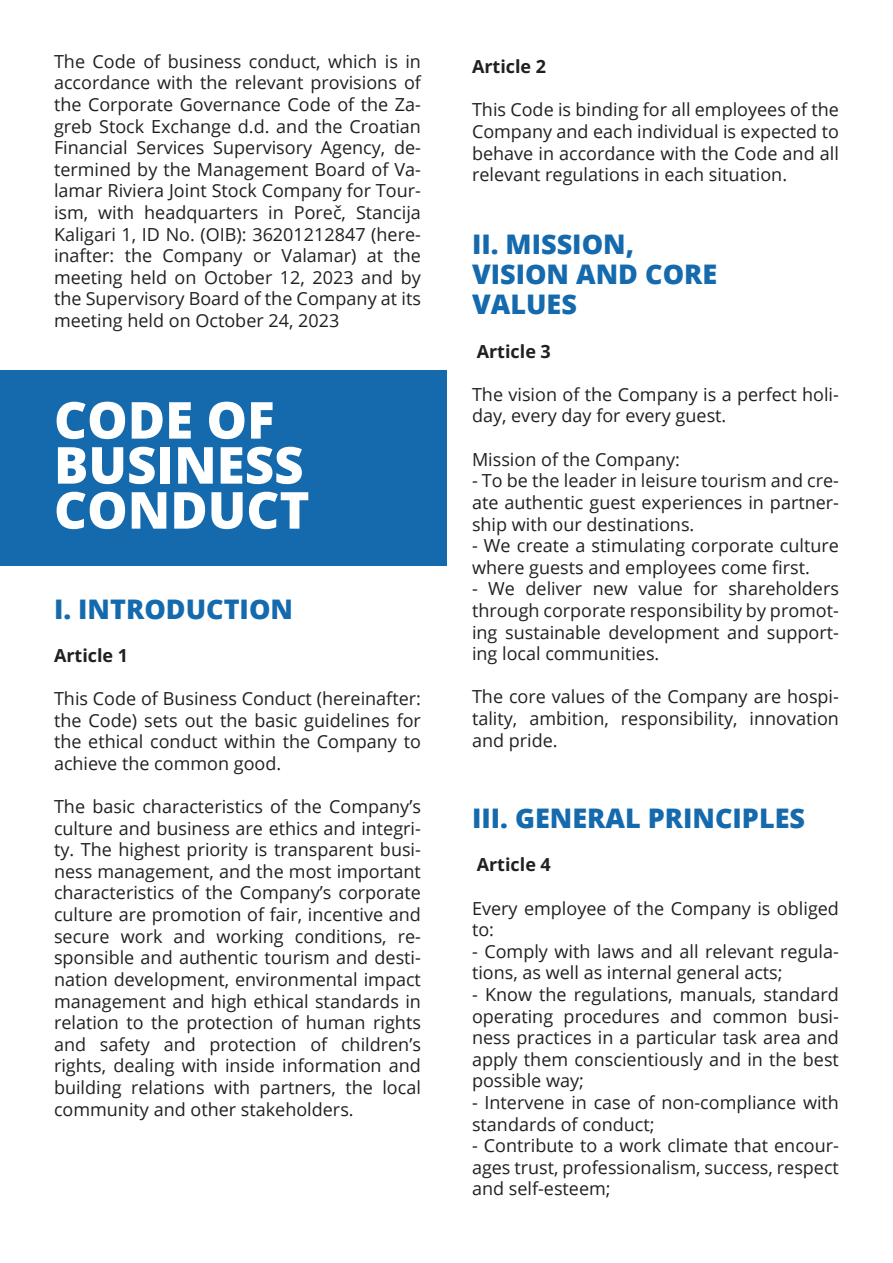
<style>
.page{position:relative;width:893px;height:1263px;background:#fff}
.page>*{position:absolute;margin:0;border:0;box-sizing:border-box;transform-origin:0 0}
.t1{font:800 51px "Open Sans";color:#fff}
.t2{font:800 27px "Open Sans";color:#156aad}
.t3{font:18px/21.6px "Open Sans";color:#231f20;text-align:justify}
.t4{font:700 18px "Open Sans";color:#231f20}
</style>
<div class="page">
<div style="left:0;top:370px;width:446px;height:196px;background:#156aad"></div>
<p class="t3" style="left:54px;top:50px;width:368px">The Code of business conduct, which is in accordance with the relevant provisions of the Corporate Governance Code of the Za&shy;greb Stock Exchange d.d. and the Croatian Financial Services Supervisory Agency, de&shy;termined by the Management Board of Va&shy;lamar Riviera Joint Stock Company for Tour&shy;ism, with headquarters in Poreč, Stancija Kaligari 1, ID No. (OIB): 36201212847 (here&shy;inafter: the Company or Valamar) at the meeting held on October 12, 2023 and by the Supervisory Board of the Company at its meeting held on October 24, 2023</p>
<p class="t1" style="left:54px;top:381px;width:222px">CODE OF</p>
<p class="t1" style="left:54px;top:426px;width:251px">BUSINESS</p>
<p class="t1" style="left:54px;top:471px;width:257px">CONDUCT</p>
<p class="t2" style="left:54px;top:588px;width:241px">I. INTRODUCTION</p>
<p class="t4" style="left:54px;top:643px;width:76px">Article 1</p>
<p class="t3" style="left:54px;top:687px;width:368px">This Code of Business Conduct (hereinafter: the Code) sets out the basic guidelines for the ethical conduct within the Company to achieve the common good.</p>
<p class="t3" style="left:54px;top:795px;width:368px">The basic characteristics of the Company’s culture and business are ethics and integri&shy;ty. The highest priority is transparent busi&shy;ness management, and the most important characteristics of the Company’s corporate culture are promotion of fair, incentive and secure work and working conditions, re&shy;sponsible and authentic tourism and desti&shy;nation development, environmental impact management and high ethical standards in relation to the protection of human rights and safety and protection of children’s rights, dealing with inside information and building relations with partners, the local community and other stakeholders.</p>
<p class="t4" style="left:472px;top:54px;width:76px">Article 2</p>
<p class="t3" style="left:472px;top:99px;width:368px">This Code is binding for all employees of the Company and each individual is expected to behave in accordance with the Code and all relevant regulations in each situation.</p>
<p class="t2" style="left:472px;top:224px;width:164px">II. MISSION,</p>
<p class="t2" style="left:472px;top:254px;width:247px">VISION AND CORE</p>
<p class="t2" style="left:472px;top:284px;width:106px">VALUES</p>
<p class="t4" style="left:477px;top:339px;width:76px">Article 3</p>
<p class="t3" style="left:472px;top:383px;width:368px">The vision of the Company is a perfect holi&shy;day, every day for every guest.</p>
<p class="t3" style="left:472px;top:448px;width:209px">Mission of the Company:</p>
<p class="t3" style="left:472px;top:469px;width:368px">- To be the leader in leisure tourism and cre&shy;ate authentic guest experiences in partner&shy;ship with our destinations.</p>
<p class="t3" style="left:472px;top:534px;width:368px">- We create a stimulating corporate culture where guests and employees come first.</p>
<p class="t3" style="left:472px;top:577px;width:368px">- We deliver new value for shareholders through corporate responsibility by promot&shy;ing sustainable development and support&shy;ing local communities.</p>
<p class="t3" style="left:472px;top:685px;width:368px">The core values of the Company are hospi&shy;tality, ambition, responsibility, innovation and pride.</p>
<p class="t2" style="left:472px;top:798px;width:335px">III. GENERAL PRINCIPLES</p>
<p class="t4" style="left:477px;top:852px;width:76px">Article 4</p>
<p class="t3" style="left:472px;top:897px;width:368px">Every employee of the Company is obliged to:</p>
<p class="t3" style="left:472px;top:940px;width:368px">- Comply with laws and all relevant regula&shy;tions, as well as internal general acts;</p>
<p class="t3" style="left:472px;top:983px;width:368px">- Know the regulations, manuals, standard operating procedures and common busi&shy;ness practices in a particular task area and apply them conscientiously and in the best possible way;</p>
<p class="t3" style="left:472px;top:1091px;width:368px">- Intervene in case of non-compliance with standards of conduct;</p>
<p class="t3" style="left:472px;top:1134px;width:368px">- Contribute to a work climate that encour&shy;ages trust, professionalism, success, respect and self-esteem;</p>
</div>
